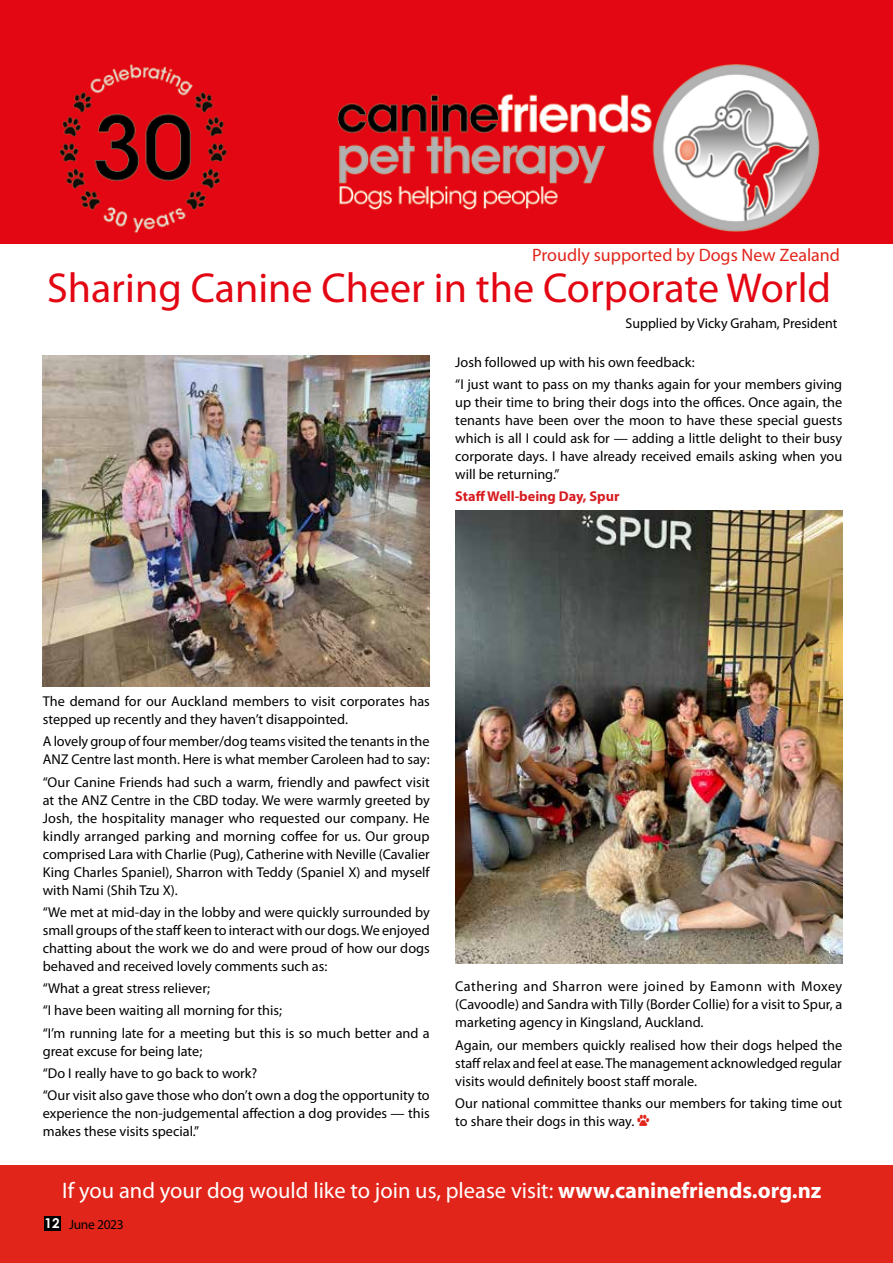
<style>
.page{position:relative;width:893px;height:1263px;background:#fff}
.page>*{position:absolute;margin:0;border:0;box-sizing:border-box;transform-origin:0 0}
.t1{font:42px "Myriad Pro";color:#e30613}
.t2{font:22.5px "Myriad Pro";color:#fff}
.t3{font:18px "Myriad Pro";color:#e1251a}
.t4{font:14.25px/18px "Myriad Pro";color:#000}
.t5{font:700 14.25px "Myriad Pro";color:#d71c21}
.t6{font:13.5px "Myriad Pro";letter-spacing:-.025em;color:#000}
.s1{font-family:"Animal Tracks";color:#e1251a}
.s2{font-weight:700}
.s3{font-family:"Century Gothic";font-weight:700;color:#fff}
</style>
<div class="page">
<div style="left:0;top:1165px;width:893px;height:98px;background:#e1251a"></div>
<div style="left:44px;top:1216px;width:16px;height:15px;background:#000"></div>
<div style="left:0;top:0;width:893px;height:243px;background:#e30613"></div>
<img style="left:59px;top:64px;width:761px;height:169px">
<img style="left:43px;top:356px;width:387px;height:331px">
<img style="left:455px;top:510px;width:387px;height:453px">
<p class="t3" style="left:532px;top:244px;width:309px">Proudly supported by Dogs New Zealand</p>
<h1 class="t1" style="left:47px;top:262px;width:786px">Sharing Canine Cheer in the Corporate World</h1>
<p class="t4" style="left:625px;top:314px;width:213px">Supplied by Vicky Graham, President</p>
<p class="t4" style="left:455px;top:350px;width:388px;line-height:22.2px">Josh followed up with his own feedback:<br>“I just want to pass on my thanks again for your members giving</p>
<p class="t4" style="left:455px;top:393px;width:388px;text-align:justify">up their time to bring their dogs into the offices. Once again, the tenants have been over the moon to have these special guests which is all I could ask for — adding a little delight to their busy corporate days. I have already received emails asking when you will be returning.”</p>
<p class="t5" style="left:455px;top:487px;width:166px">Staff Well-being Day, Spur</p>
<p class="t4" style="left:43px;top:692px;width:389px">The demand for our Auckland members to visit corporates has stepped up recently and they haven’t disappointed.</p>
<p class="t4" style="left:43px;top:732px;width:388px">A lovely group of four member/dog teams visited the tenants in the<br>ANZ Centre last month. Here is what member Caroleen had to say:</p>
<p class="t4" style="left:43px;top:772px;width:388px;text-align:justify">“Our Canine Friends had such a warm, friendly and pawfect visit at the ANZ Centre in the CBD today. We were warmly greeted by Josh, the hospitality manager who requested our company. He kindly arranged parking and morning coffee for us. Our group comprised Lara with Charlie (Pug), Catherine with Neville (Cavalier King Charles Spaniel), Sharron with Teddy (Spaniel X) and myself with Nami (Shih Tzu X).</p>
<p class="t4" style="left:43px;top:903px;width:388px;text-align:justify">“We met at mid-day in the lobby and were quickly surrounded by small groups of the staff keen to interact with our dogs. We enjoyed chatting about the work we do and were proud of how our dogs behaved and received lovely comments such as:</p>
<p class="t4" style="left:43px;top:977px;width:388px;line-height:22.2px">“What a great stress reliever;<br>“I have been waiting all morning for this;<br>“I’m running late for a meeting but this is so much better and a</p>
<p class="t4" style="left:43px;top:1039px;width:388px;line-height:22.2px">great excuse for being late;<br>“Do I really have to go back to work?<br>“Our visit also gave those who don’t own a dog the opportunity to</p>
<p class="t4" style="left:43px;top:1104px;width:388px">experience the non-judgemental affection a dog provides — this makes these visits special.”</p>
<p class="t4" style="left:455px;top:977px;width:388px;text-align:justify">Cathering and Sharron were joined by Eamonn with Moxey (Cavoodle) and Sandra with Tilly (Border Collie) for a visit to Spur, a marketing agency in Kingsland, Auckland.</p>
<p class="t4" style="left:455px;top:1036px;width:388px;text-align:justify">Again, our members quickly realised how their dogs helped the staff relax and feel at ease. The management acknowledged regular visits would definitely boost staff morale.</p>
<p class="t4" style="left:455px;top:1094px;width:388px">Our national committee thanks our members for taking time out to share their dogs in this way. <span class="s1">U</span></p>
<h2 class="t2" style="left:62px;top:1176px;width:761px">If you and your dog would like to join us, please visit: <span class="s2">www.caninefriends.org.nz</span></h2>
<p class="t6" style="left:44px;top:1216px;width:81px"><span class="s3">12</span> June 2023</p>
</div>
